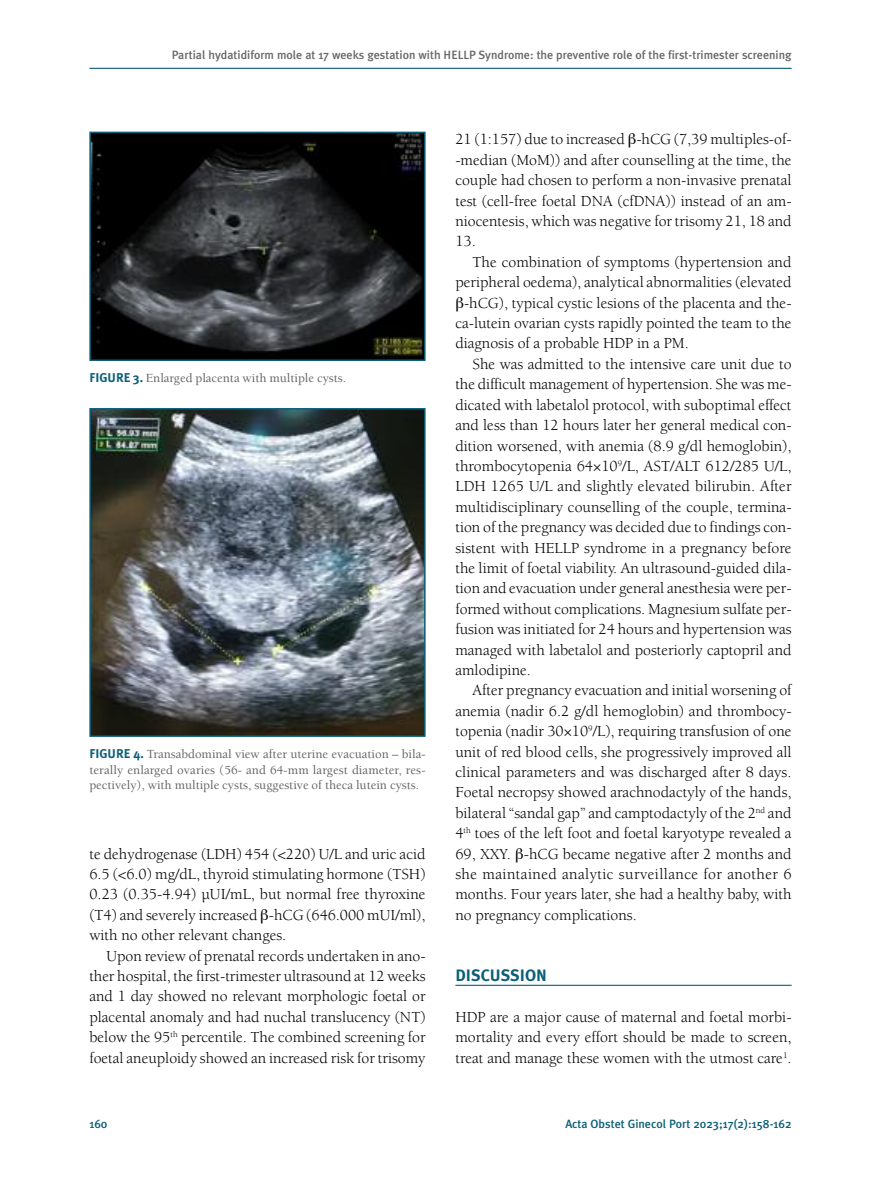
<style>
.page{position:relative;width:881px;height:1191px;background:#fff}
.page>*{position:absolute;margin:0;border:0;box-sizing:border-box;transform-origin:0 0}
.t1{font:700 16.5px "Meta Plus";color:#0b5f76}
.t2{font:15.75px/20.4px "Berkeley";color:#000;text-align:justify}
.t3{font:15.75px "Berkeley";letter-spacing:.025em;color:#000}
.t4{font:500 12.75px/15.8px "Berkeley";color:#656565;text-align:justify}
.t5{font:500 12px "Meta Plus";color:#666}
.t6{font:500 12px "Meta Plus";color:#0b5f76}
.s1{font-family:"Meta Plus";font-weight:700;color:#0b5f76}
</style>
<div class="page">
<hr style="left:89px;top:68px;width:702px;height:1px;background:#0b5f76">
<hr style="left:455px;top:984px;width:336px;height:2px;background:#0b5f76">
<img style="left:92px;top:135px;width:330px;height:223px">
<div style="left:89px;top:132px;width:336px;height:229px;border:2px solid #0b5f76"></div>
<img style="left:92px;top:411px;width:330px;height:323px">
<div style="left:89px;top:408px;width:336px;height:329px;border:2px solid #0b5f76"></div>
<p class="t5" style="left:172px;top:47px;width:621px">Partial hydatidiform mole at 17 weeks gestation with HELLP Syndrome: the preventive role of the first-trimester screening</p>
<p class="t4" style="left:89px;top:371px;width:258px"><span class="s1">FIGURE 3.</span> Enlarged placenta with multiple cysts.</p>
<p class="t4" style="left:89px;top:747px;width:337px"><span class="s1">FIGURE 4.</span> Transabdominal view after uterine evacuation – bila&shy;terally enlarged ovaries (56- and 64-mm largest diameter, res&shy;pectively), with multiple cysts, suggestive of theca lutein cysts.</p>
<p class="t2" style="left:89px;top:844px;width:337px">te dehydrogenase (LDH) 454 (&lt;220) U/L and uric acid 6.5 (&lt;6.0) mg/dL, thyroid stimulating hormone (TSH)<br>0.23 (0.35-4.94) µUI/mL, but normal free thyroxine (T4) and severely increased -hCG (646.000 mUI/ml), with no other relevant changes.</p>
<p class="t2" style="left:89px;top:946px;width:337px;text-indent:17px">Upon review of prenatal records undertaken in ano&shy;ther hospital, the first-trimester ultrasound at 12 weeks and 1 day showed no relevant morphologic foetal or placental anomaly and had nuchal translucency (NT) below the 95<sup>th</sup> percentile. The combined screening for foetal aneuploidy showed an increased risk for trisomy</p>
<p class="t2" style="left:455px;top:131px;width:337px">21 (1:157) due to increased -hCG (7,39 multiples-of--median (MoM)) and after counselling at the time, the couple had chosen to perform a non-invasive prenatal test (cell-free foetal DNA (cfDNA)) instead of an am&shy;niocentesis, which was negative for trisomy 21, 18 and 13.</p>
<p class="t2" style="left:472px;top:253px;width:320px">The combination of symptoms (hypertension and</p>
<p class="t2" style="left:455px;top:273px;width:337px">peripheral oedema), analytical abnormalities (elevated</p>
<p class="t2" style="left:464px;top:294px;width:329px">-hCG), typical cystic lesions of the placenta and the-</p>
<p class="t2" style="left:455px;top:314px;width:337px">ca-lutein ovarian cysts rapidly pointed the team to the</p>
<p class="t2" style="left:455px;top:335px;width:235px">diagnosis of a probable HDP in a PM.</p>
<p class="t2" style="left:472px;top:355px;width:320px">She was admitted to the intensive care unit due to</p>
<p class="t2" style="left:455px;top:375px;width:337px">the difficult management of hypertension. She was me-</p>
<p class="t2" style="left:455px;top:396px;width:337px">dicated with labetalol protocol, with suboptimal effect</p>
<p class="t2" style="left:455px;top:416px;width:337px">and less than 12 hours later her general medical con-</p>
<p class="t2" style="left:455px;top:437px;width:337px">dition worsened, with anemia (8.9 g/dl hemoglobin),</p>
<p class="t2" style="left:455px;top:457px;width:337px">thrombocytopenia 64×10<sup>9</sup>/L, AST/ALT 612/285 U/L,</p>
<p class="t2" style="left:455px;top:477px;width:337px">LDH 1265 U/L and slightly elevated bilirubin. After</p>
<p class="t2" style="left:455px;top:498px;width:337px">multidisciplinary counselling of the couple, termina-</p>
<p class="t2" style="left:455px;top:518px;width:337px">tion of the pregnancy was decided due to findings con-</p>
<p class="t2" style="left:455px;top:539px;width:337px">sistent with HELLP syndrome in a pregnancy before</p>
<p class="t2" style="left:455px;top:559px;width:337px">the limit of foetal viability. An ultrasound-guided dila-</p>
<p class="t2" style="left:455px;top:579px;width:337px">tion and evacuation under general anesthesia were per-</p>
<p class="t2" style="left:455px;top:600px;width:337px">formed without complications. Magnesium sulfate per-</p>
<p class="t2" style="left:455px;top:620px;width:337px">fusion was initiated for 24 hours and hypertension was</p>
<p class="t2" style="left:455px;top:641px;width:337px">managed with labetalol and posteriorly captopril and</p>
<p class="t2" style="left:455px;top:661px;width:77px">amlodipine.</p>
<p class="t2" style="left:472px;top:681px;width:320px">After pregnancy evacuation and initial worsening of</p>
<p class="t2" style="left:455px;top:702px;width:337px">anemia (nadir 6.2 g/dl hemoglobin) and thrombocy-</p>
<p class="t2" style="left:455px;top:722px;width:337px">topenia (nadir 30×10<sup>9</sup>/L), requiring transfusion of one</p>
<p class="t2" style="left:455px;top:743px;width:337px">unit of red blood cells, she progressively improved all</p>
<p class="t2" style="left:455px;top:763px;width:337px">clinical parameters and was discharged after 8 days.</p>
<p class="t2" style="left:455px;top:783px;width:337px">Foetal necropsy showed arachnodactyly of the hands,</p>
<p class="t2" style="left:455px;top:804px;width:337px">bilateral “sandal gap” and camptodactyly of the 2<sup>nd</sup> and</p>
<p class="t2" style="left:455px;top:824px;width:337px">4<sup>th</sup> toes of the left foot and foetal karyotype revealed a</p>
<p class="t2" style="left:455px;top:845px;width:337px">69, XXY. -hCG became negative after 2 months and</p>
<p class="t3" style="left:455px;top:868px;width:337px">she maintained analytic surveillance for another 6</p>
<p class="t2" style="left:455px;top:885px;width:337px">months. Four years later, she had a healthy baby, with</p>
<p class="t2" style="left:455px;top:906px;width:183px">no pregnancy complications.</p>
<p class="t1" style="left:455px;top:965px;width:93px">DISCUSSION</p>
<p class="t2" style="left:455px;top:1008px;width:337px">HDP are a major cause of maternal and foetal morbi&shy;mortality and every effort should be made to screen, treat and manage these women with the utmost care<sup>1</sup>.</p>
<p class="t6" style="left:89px;top:1117px;width:20px">160</p>
<p class="t6" style="left:565px;top:1117px;width:228px">Acta Obstet Ginecol Port 2023;17(2):158-162</p>
</div>
